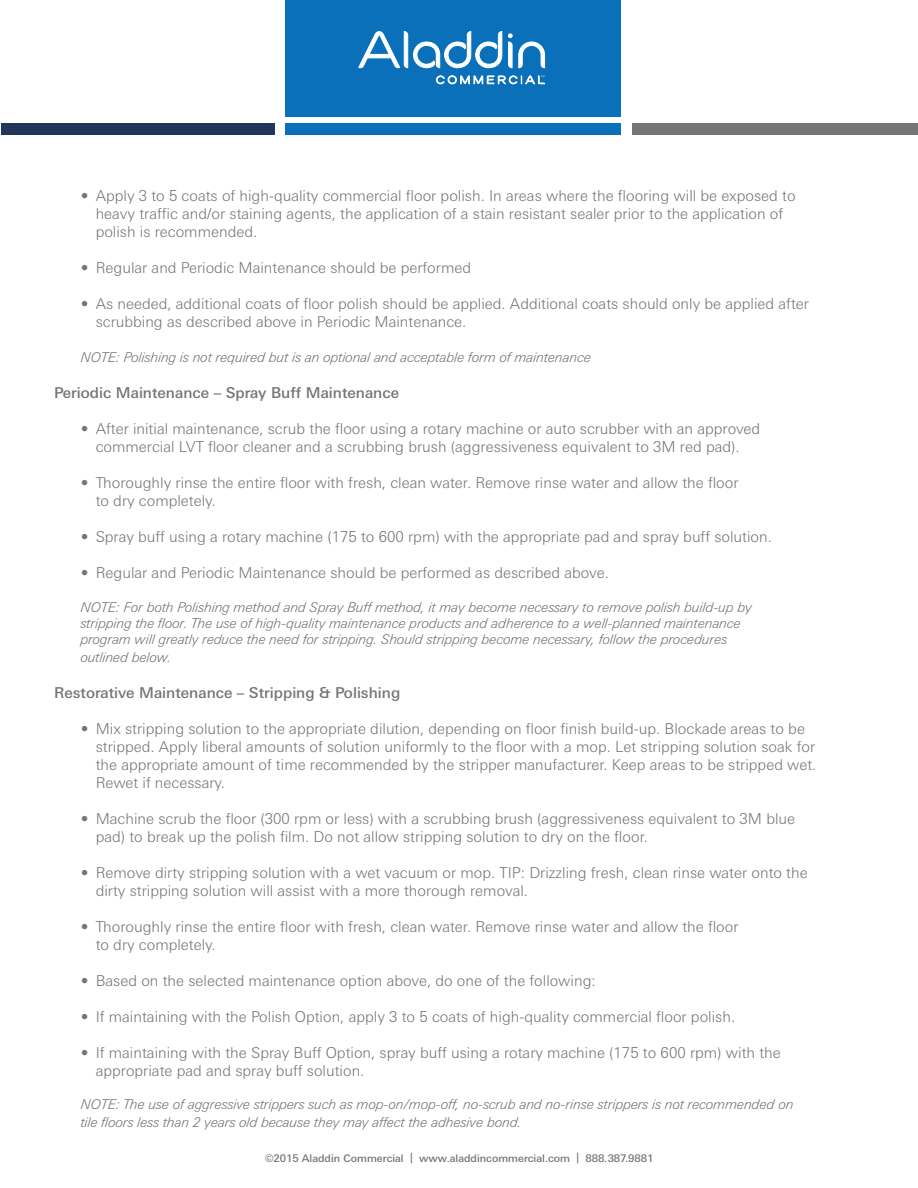
<style>
.page{position:relative;width:918px;height:1188px;background:#fff}
.page>*{position:absolute;margin:0;border:0;box-sizing:border-box;transform-origin:0 0}
.t1{font:300 15px "Linotype Univers Basic";color:#767574}
.t2{font:500 15px "Linotype Univers Basic";color:#767574}
.t3{font:italic 300 13.5px "Linotype Univers Basic";color:#767574}
.t4{font:500 10.5px "Linotype Univers Basic";color:#767574}
</style>
<div class="page">
<div style="left:286px;top:0;width:335px;height:117px;background:#0970b9"></div>
<div style="left:286px;top:124px;width:335px;height:11px;background:#0970b9"></div>
<div style="left:1px;top:124px;width:274px;height:11px;background:#22365c"></div>
<div style="left:632px;top:124px;width:286px;height:11px;background:#767574"></div>
<svg style="left:358px;top:31px;width:187px;height:54px"></svg>
<p class="t1" style="left:81px;top:187px;width:716px">• Apply 3 to 5 coats of high-quality commercial floor polish. In areas where the flooring will be exposed to</p>
<p class="t1" style="left:96px;top:205px;width:689px">heavy traffic and/or staining agents, the application of a stain resistant sealer prior to the application of</p>
<p class="t1" style="left:96px;top:223px;width:163px">polish is recommended.</p>
<p class="t1" style="left:81px;top:259px;width:392px">• Regular and Periodic Maintenance should be performed</p>
<p class="t1" style="left:81px;top:295px;width:730px">• As needed, additional coats of floor polish should be applied. Additional coats should only be applied after</p>
<p class="t1" style="left:96px;top:313px;width:372px">scrubbing as described above in Periodic Maintenance.</p>
<p class="t3" style="left:81px;top:349px;width:512px">NOTE: Polishing is not required but is an optional and acceptable form of maintenance</p>
<p class="t2" style="left:54px;top:384px;width:346px">Periodic Maintenance – Spray Buff Maintenance</p>
<p class="t1" style="left:81px;top:419px;width:681px">• After initial maintenance, scrub the floor using a rotary machine or auto scrubber with an approved</p>
<p class="t1" style="left:96px;top:437px;width:646px">commercial LVT floor cleaner and a scrubbing brush (aggressiveness equivalent to 3M red pad).</p>
<p class="t1" style="left:81px;top:473px;width:659px">• Thoroughly rinse the entire floor with fresh, clean water. Remove rinse water and allow the floor</p>
<p class="t1" style="left:96px;top:491px;width:121px">to dry completely.</p>
<p class="t1" style="left:81px;top:527px;width:693px">• Spray buff using a rotary machine (175 to 600 rpm) with the appropriate pad and spray buff solution.</p>
<p class="t1" style="left:81px;top:563px;width:530px">• Regular and Periodic Maintenance should be performed as described above.</p>
<p class="t3" style="left:81px;top:599px;width:673px">NOTE: For both Polishing method and Spray Buff method, it may become necessary to remove polish build-up by</p>
<p class="t3" style="left:81px;top:615px;width:662px">stripping the floor. The use of high-quality maintenance products and adherence to a well-planned maintenance</p>
<p class="t3" style="left:81px;top:631px;width:648px">program will greatly reduce the need for stripping. Should stripping become necessary, follow the procedures</p>
<p class="t3" style="left:81px;top:649px;width:92px">outlined below.</p>
<p class="t2" style="left:54px;top:684px;width:348px">Restorative Maintenance – Stripping &amp; Polishing</p>
<p class="t1" style="left:81px;top:720px;width:726px">• Mix stripping solution to the appropriate dilution, depending on floor finish build-up. Blockade areas to be</p>
<p class="t1" style="left:96px;top:738px;width:721px">stripped. Apply liberal amounts of solution uniformly to the floor with a mop. Let stripping solution soak for</p>
<p class="t1" style="left:96px;top:756px;width:722px">the appropriate amount of time recommended by the stripper manufacturer. Keep areas to be stripped wet.</p>
<p class="t1" style="left:96px;top:774px;width:131px">Rewet if necessary.</p>
<p class="t1" style="left:81px;top:810px;width:716px">• Machine scrub the floor (300 rpm or less) with a scrubbing brush (aggressiveness equivalent to 3M blue</p>
<p class="t1" style="left:96px;top:828px;width:554px">pad) to break up the polish film. Do not allow stripping solution to dry on the floor.</p>
<p class="t1" style="left:81px;top:864px;width:729px">• Remove dirty stripping solution with a wet vacuum or mop. TIP: Drizzling fresh, clean rinse water onto the</p>
<p class="t1" style="left:96px;top:882px;width:434px">dirty stripping solution will assist with a more thorough removal.</p>
<p class="t1" style="left:81px;top:918px;width:659px">• Thoroughly rinse the entire floor with fresh, clean water. Remove rinse water and allow the floor</p>
<p class="t1" style="left:96px;top:936px;width:121px">to dry completely.</p>
<p class="t1" style="left:81px;top:972px;width:516px">• Based on the selected maintenance option above, do one of the following:</p>
<p class="t1" style="left:81px;top:1008px;width:656px">• If maintaining with the Polish Option, apply 3 to 5 coats of high-quality commercial floor polish.</p>
<p class="t1" style="left:81px;top:1044px;width:702px">• If maintaining with the Spray Buff Option, spray buff using a rotary machine (175 to 600 rpm) with the</p>
<p class="t1" style="left:96px;top:1062px;width:270px">appropriate pad and spray buff solution.</p>
<p class="t3" style="left:81px;top:1096px;width:714px">NOTE: The use of aggressive strippers such as mop-on/mop-off, no-scrub and no-rinse strippers is not recommended on</p>
<p class="t3" style="left:81px;top:1114px;width:443px">tile floors less than 2 years old because they may affect the adhesive bond.</p>
<p class="t4" style="left:265px;top:1152px;width:390px">©2015 Aladdin Commercial | www.aladdincommercial.com | 888.387.9881</p>
</div>
